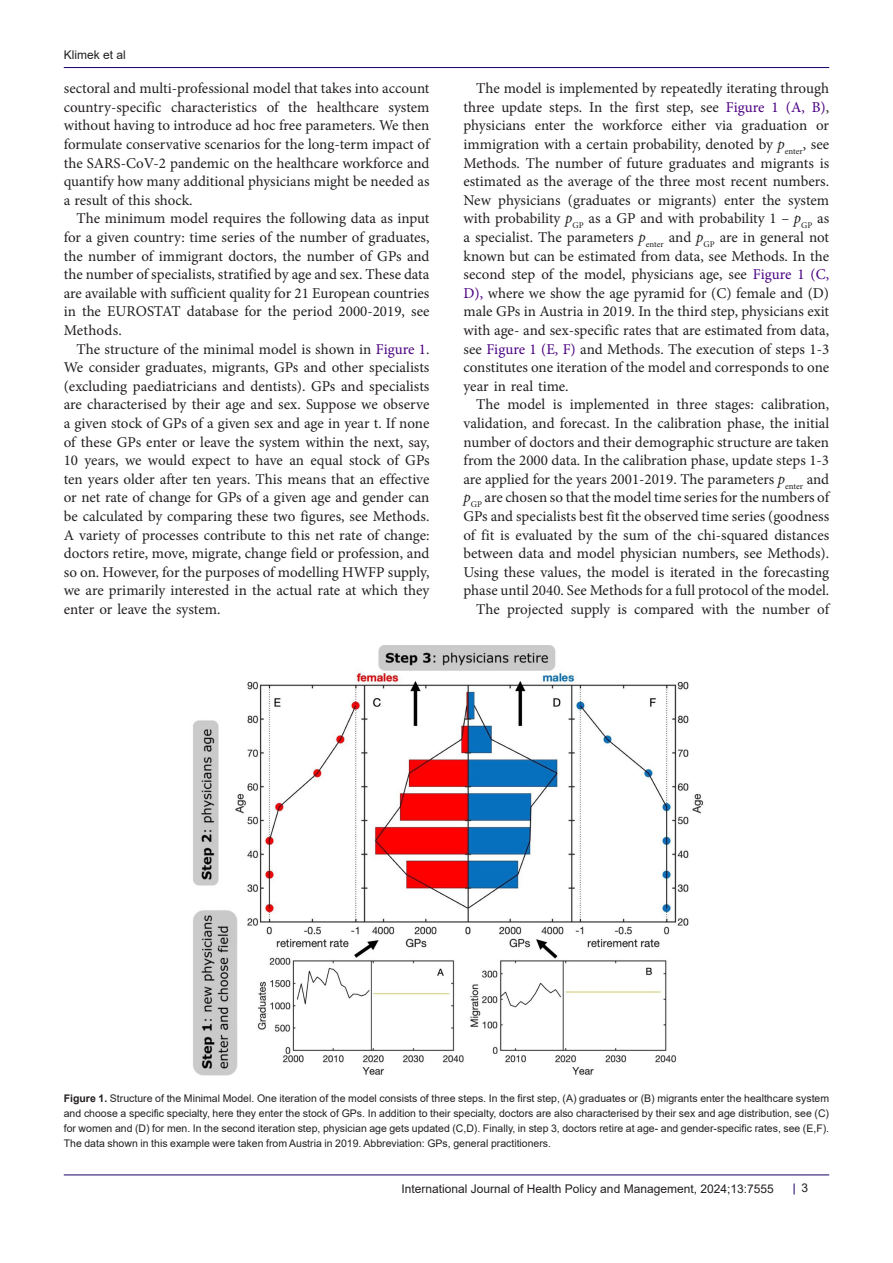
<style>
.page{position:relative;width:893px;height:1263px;background:#fff}
.page>*{position:absolute;margin:0;border:0;box-sizing:border-box;transform-origin:0 0}
.t1{font:15px/18.6px "Minion Pro";color:#231f20;text-align:justify}
.t2{font:12px "Arial";color:#231f20}
.t3{font:10.5px/15px "Arial";color:#231f20;text-align:justify}
.s1{color:#4b0082}
.s2{font-style:italic}
.s3{font-weight:700}
</style>
<div class="page">
<hr style="left:64px;top:67px;width:765px;height:1px;background:#190066">
<hr style="left:64px;top:1175px;width:765px;height:1px;background:#190066">
<img style="left:193px;top:645px;width:511px;height:431px">
<p class="t2" style="left:64px;top:46px;width:64px">Klimek et al</p>
<p class="t1" style="left:64px;top:79px;width:367px">sectoral and multi-professional model that takes into account country-specific characteristics of the healthcare system without having to introduce ad hoc free parameters. We then formulate conservative scenarios for the long-term impact of the SARS-CoV-2 pandemic on the healthcare workforce and quantify how many additional physicians might be needed as a result of this shock.</p>
<p class="t1" style="left:64px;top:209px;width:367px;text-indent:13px">The minimum model requires the following data as input for a given country: time series of the number of graduates, the number of immigrant doctors, the number of GPs and the number of specialists, stratified by age and sex. These data are available with sufficient quality for 21 European countries in the EUROSTAT database for the period 2000-2019, see Methods.</p>
<p class="t1" style="left:64px;top:340px;width:367px;text-indent:13px">The structure of the minimal model is shown in <span class="s1">Figure 1</span>.<br>We consider graduates, migrants, GPs and other specialists (excluding paediatricians and dentists). GPs and specialists are characterised by their age and sex. Suppose we observe a given stock of GPs of a given sex and age in year t. If none of these GPs enter or leave the system within the next, say, 10 years, we would expect to have an equal stock of GPs ten years older after ten years. This means that an effective or net rate of change for GPs of a given age and gender can be calculated by comparing these two figures, see Methods.<br>A variety of processes contribute to this net rate of change: doctors retire, move, migrate, change field or profession, and so on. However, for the purposes of modelling HWFP supply, we are primarily interested in the actual rate at which they enter or leave the system.</p>
<p class="t1" style="left:463px;top:79px;width:367px;text-indent:13px">The model is implemented by repeatedly iterating through three update steps. In the first step, see <span class="s1">Figure 1 (A, B)</span>, physicians enter the workforce either via graduation or immigration with a certain probability, denoted by <span class="s2">p</span><sub>enter</sub>, see Methods. The number of future graduates and migrants is estimated as the average of the three most recent numbers.<br>New physicians (graduates or migrants) enter the system with probability <span class="s2">p</span><sub>GP</sub> as a GP and with probability 1 – <span class="s2">p</span><sub>GP</sub> as a specialist. The parameters <span class="s2">p</span><sub>enter</sub> and <span class="s2">p</span><sub>GP</sub> are in general not known but can be estimated from data, see Methods. In the second step of the model, physicians age, see <span class="s1">Figure 1 (C, D),</span> where we show the age pyramid for (C) female and (D) male GPs in Austria in 2019. In the third step, physicians exit with age- and sex-specific rates that are estimated from data, see <span class="s1">Figure 1 (E, F)</span> and Methods. The execution of steps 1-3 constitutes one iteration of the model and corresponds to one year in real time.</p>
<p class="t1" style="left:463px;top:395px;width:367px;text-indent:13px">The model is implemented in three stages: calibration, validation, and forecast. In the calibration phase, the initial number of doctors and their demographic structure are taken from the 2000 data. In the calibration phase, update steps 1-3 are applied for the years 2001-2019. The parameters <span class="s2">p</span><sub>enter</sub> and <span class="s2">p</span><sub>GP</sub> are chosen so that the model time series for the numbers of GPs and specialists best fit the observed time series (goodness of fit is evaluated by the sum of the chi-squared distances between data and model physician numbers, see Methods).<br>Using these values, the model is iterated in the forecasting phase until 2040. See Methods for a full protocol of the model.</p>
<p class="t1" style="left:476px;top:600px;width:354px">The projected supply is compared with the number of</p>
<p class="t3" style="left:64px;top:1090px;width:767px"><span class="s3">Figure 1.</span> Structure of the Minimal Model. One iteration of the model consists of three steps. In the first step, (A) graduates or (B) migrants enter the healthcare system and choose a specific specialty, here they enter the stock of GPs. In addition to their specialty, doctors are also characterised by their sex and age distribution, see (C) for women and (D) for men. In the second iteration step, physician age gets updated (C,D). Finally, in step 3, doctors retire at age- and gender-specific rates, see (E,F).<br>The data shown in this example were taken from Austria in 2019. Abbreviation: GPs, general practitioners.</p>
<p class="t2" style="left:402px;top:1180px;width:374px">International Journal of Health Policy and Management, 2024;13:7555</p>
<p class="t2" style="left:801px;top:1180px;width:8px">3</p>
</div>
